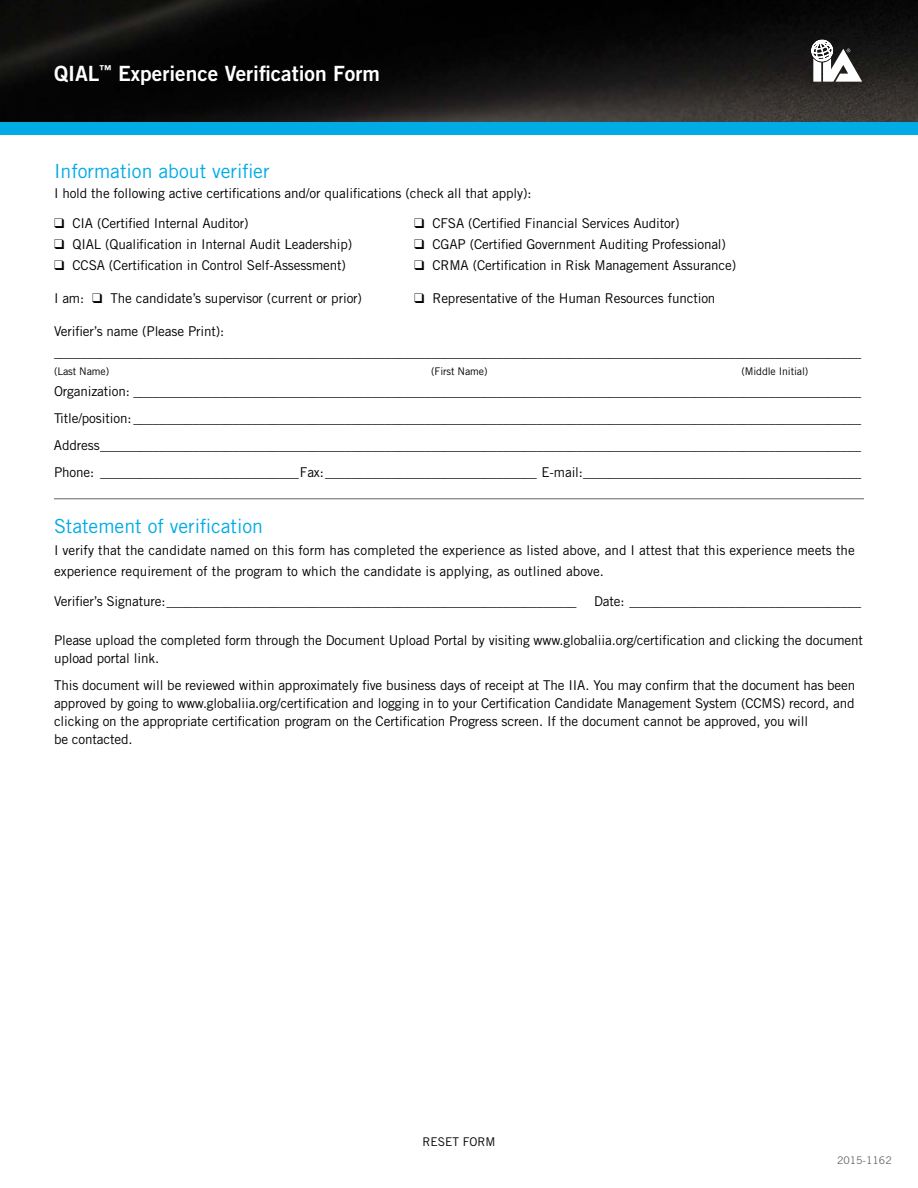
<style>
.page{position:relative;width:918px;height:1188px;background:#fff}
.page>*{position:absolute;margin:0;border:0;box-sizing:border-box;transform-origin:0 0}
.t1{font:21px "Trade Gothic Bold Two";color:#fff}
.t2{font:19.5px "Trade Gothic";color:#00abe6}
.t3{font:13.5px/18px "Trade Gothic";letter-spacing:-.01em;color:#000}
.t4{font:12px "Trade Gothic";color:#000}
.t5{font:10.5px "Trade Gothic";letter-spacing:-.01em;color:#000}
.t6{font:10.5px "Trade Gothic";color:#65656a}
</style>
<div class="page">
<img style="left:0;top:0;width:918px;height:123px">
<div style="left:0;top:123px;width:918px;height:12px;background:#00abe6"></div>
<svg style="left:811px;top:40px;width:51px;height:42px"></svg>
<hr style="left:54px;top:499px;width:810px;height:1px;background:#65656a">
<h1 class="t1" style="left:54px;top:60px;width:327px">QIAL<sup>™</sup> Experience Verification Form</h1>
<h2 class="t2" style="left:54px;top:159px;width:217px">Information about verifier</h2>
<p class="t3" style="left:54px;top:184px;width:479px">I hold the following active certifications and/or qualifications (check all that apply):</p>
<p class="t3" style="left:54px;top:214px;width:196px">❑ CIA (Certified Internal Auditor)</p>
<p class="t3" style="left:414px;top:214px;width:267px">❑ CFSA (Certified Financial Services Auditor)</p>
<p class="t3" style="left:54px;top:235px;width:300px">❑ QIAL (Qualification in Internal Audit Leadership)</p>
<p class="t3" style="left:414px;top:235px;width:314px">❑ CGAP (Certified Government Auditing Professional)</p>
<p class="t3" style="left:54px;top:256px;width:294px">❑ CCSA (Certification in Control Self-Assessment)</p>
<p class="t3" style="left:414px;top:256px;width:324px">❑ CRMA (Certification in Risk Management Assurance)</p>
<p class="t3" style="left:54px;top:289px;width:310px">I am: ❑ The candidate’s supervisor (current or prior)</p>
<p class="t3" style="left:414px;top:289px;width:303px">❑ Representative of the Human Resources function</p>
<p class="t3" style="left:54px;top:321px;width:809px;line-height:21px">Verifier’s name (Please Print): __________________________________________________________________________________________________________________________</p>
<p class="t5" style="left:54px;top:365px;width:57px">(Last Name)</p>
<p class="t5" style="left:431px;top:365px;width:58px">(First Name)</p>
<p class="t5" style="left:741px;top:365px;width:68px">(Middle Initial)</p>
<p class="t3" style="left:54px;top:378px;width:809px;line-height:27px;text-align:justify">Organization: ______________________________________________________________________________________________________________ Title/position: ______________________________________________________________________________________________________________ Address___________________________________________________________________________________________________________________ Phone: ______________________________Fax:________________________________ E-mail:__________________________________________</p>
<h2 class="t2" style="left:54px;top:515px;width:211px">Statement of verification</h2>
<p class="t3" style="left:54px;top:540px;width:802px;line-height:21px">I verify that the candidate named on this form has completed the experience as listed above, and I attest that this experience meets the experience requirement of the program to which the candidate is applying, as outlined above.</p>
<p class="t3" style="left:54px;top:592px;width:524px">Verifier’s Signature:______________________________________________________________</p>
<p class="t3" style="left:594px;top:592px;width:269px">Date: ___________________________________</p>
<p class="t3" style="left:54px;top:631px;width:810px">Please upload the completed form through the Document Upload Portal by visiting www.globaliia.org/certification and clicking the document upload portal link.</p>
<p class="t3" style="left:54px;top:676px;width:803px">This document will be reviewed within approximately five business days of receipt at The IIA. You may confirm that the document has been approved by going to www.globaliia.org/certification and logging in to your Certification Candidate Management System (CCMS) record, and clicking on the appropriate certification program on the Certification Progress screen. If the document cannot be approved, you will<br>be contacted.</p>
<p class="t4" style="left:422px;top:1134px;width:75px">RESET FORM</p>
<p class="t6" style="left:837px;top:1154px;width:56px">2015-1162</p>
</div>
